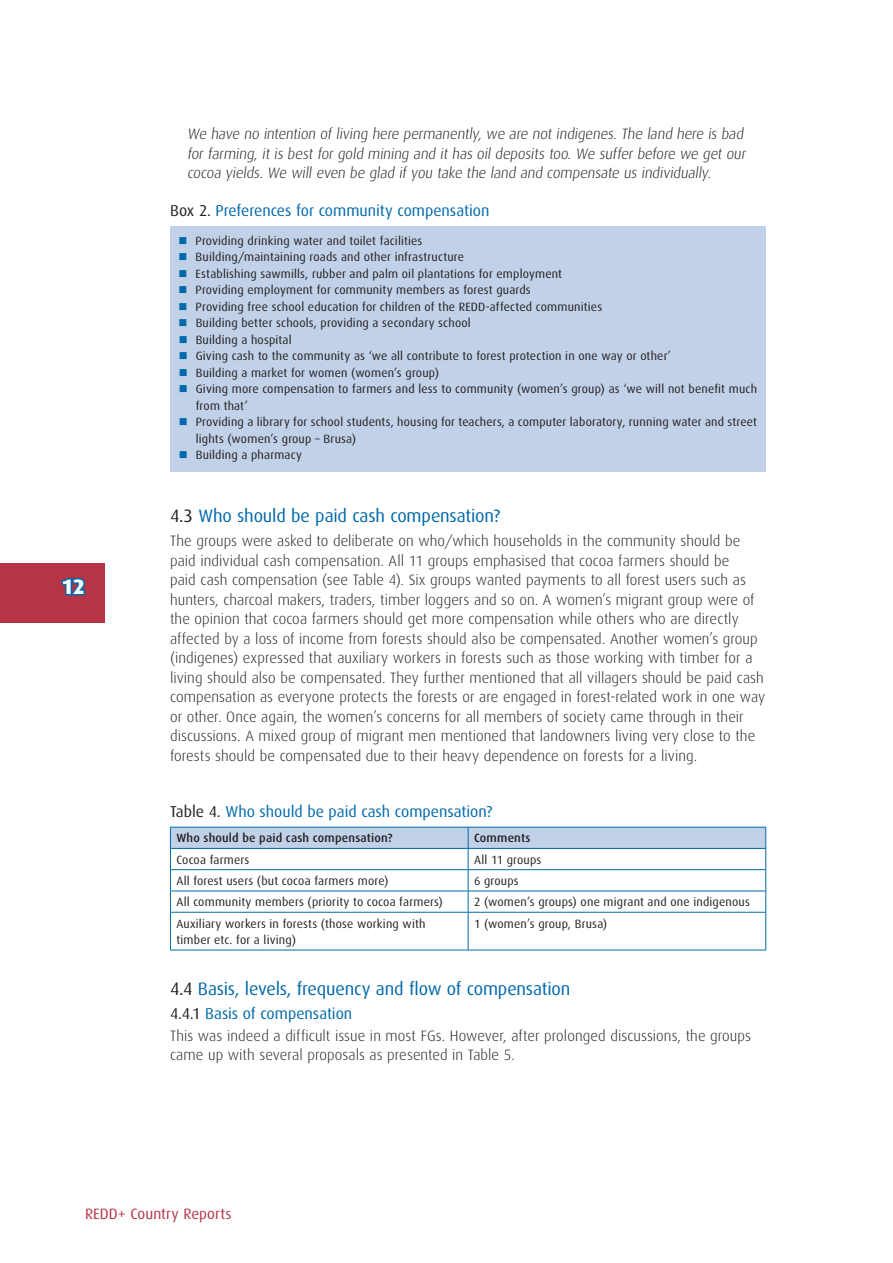
<style>
.page{position:relative;width:893px;height:1263px;background:#fff}
.page>*{position:absolute;margin:0;border:0;box-sizing:border-box;transform-origin:0 0}
.t1{font:800 21px "Dax";color:#fff}
.t2{font:18px "Dax";letter-spacing:-.01em;color:#0069aa}
.t3{font:15.75px "Dax";letter-spacing:-.005em;color:#0069aa}
.t4{font:300 15px/19.5px "Dax";letter-spacing:.005em;color:#231f20}
.t5{font:15px "Dax";letter-spacing:.01em;color:#b53547}
.t6{font:12px/16.5px "Dax";letter-spacing:.015em;color:#231f20}
.t7{font:500 12px "Dax";letter-spacing:.015em;color:#231f20}
.s1{color:#231f20}
.s2{color:#0069aa}
</style>
<div class="page">
<div style="left:0;top:564px;width:105px;height:59px;background:#b53547"></div>
<svg style="left:61px;top:577px;width:24px;height:19px"></svg>
<div style="left:170px;top:227px;width:595px;height:245px;background:#c1d1e8"></div>
<svg style="left:170px;top:827px;width:596px;height:85px"></svg>
<hr style="left:170px;top:912px;width:298px;height:1px;background:#0069aa">
<hr style="left:170px;top:913px;width:1px;height:37px;background:#0069aa">
<hr style="left:468px;top:912px;width:298px;height:1px;background:#0069aa">
<hr style="left:468px;top:913px;width:1px;height:37px;background:#0069aa">
<hr style="left:765px;top:913px;width:1px;height:37px;background:#0069aa">
<hr style="left:170px;top:950px;width:298px;height:1px;background:#0069aa">
<hr style="left:468px;top:950px;width:298px;height:1px;background:#0069aa">
<p class="t4" style="left:187px;top:124px;width:562px">We have no intention of living here permanently, we are not indigenes. The land here is bad for farming, it is best for gold mining and it has oil deposits too. We suffer before we get our cocoa yields. We will even be glad if you take the land and compensate us individually.</p>
<h1 class="t1" style="left:62px;top:574px;width:25px">12</h1>
<p class="t3" style="left:170px;top:202px;width:321px"><span class="s1">Box 2.</span> Preferences for community compensation</p>
<p class="t6" style="left:179px;top:232px;width:245px"><span class="s2">■</span> Providing drinking water and toilet facilities</p>
<p class="t6" style="left:179px;top:249px;width:287px"><span class="s2">■</span> Building/maintaining roads and other infrastructure</p>
<p class="t6" style="left:179px;top:265px;width:385px"><span class="s2">■</span> Establishing sawmills, rubber and palm oil plantations for employment</p>
<p class="t6" style="left:179px;top:282px;width:354px"><span class="s2">■</span> Providing employment for community members as forest guards</p>
<p class="t6" style="left:179px;top:298px;width:425px"><span class="s2">■</span> Providing free school education for children of the REDD-affected communities</p>
<p class="t6" style="left:179px;top:315px;width:294px"><span class="s2">■</span> Building better schools, providing a secondary school</p>
<p class="t6" style="left:179px;top:331px;width:115px"><span class="s2">■</span> Building a hospital</p>
<p class="t6" style="left:179px;top:348px;width:494px"><span class="s2">■</span> Giving cash to the community as ‘we all contribute to forest protection in one way or other’</p>
<p class="t6" style="left:179px;top:364px;width:262px"><span class="s2">■</span> Building a market for women (women’s group)</p>
<p class="t6" style="left:196px;top:381px;width:563px;text-indent:-17px"><span class="s2">■</span> Giving more compensation to farmers and less to community (women’s group) as ‘we will not benefit much from that’</p>
<p class="t6" style="left:196px;top:414px;width:563px;text-indent:-17px"><span class="s2">■</span> Providing a library for school students, housing for teachers, a computer laboratory, running water and street lights (women’s group – Brusa)</p>
<p class="t6" style="left:179px;top:447px;width:125px"><span class="s2">■</span> Building a pharmacy</p>
<p class="t2" style="left:170px;top:506px;width:332px"><span class="s1">4.3</span> Who should be paid cash compensation?</p>
<p class="t4" style="left:170px;top:531px;width:597px">The groups were asked to deliberate on who/which households in the community should be paid individual cash compensation. All 11 groups emphasised that cocoa farmers should be<br>paid cash compensation (see Table 4). Six groups wanted payments to all forest users such as hunters, charcoal makers, traders, timber loggers and so on. A women’s migrant group were of the opinion that cocoa farmers should get more compensation while others who are directly affected by a loss of income from forests should also be compensated. Another women’s group (indigenes) expressed that auxiliary workers in forests such as those working with timber for a living should also be compensated. They further mentioned that all villagers should be paid cash compensation as everyone protects the forests or are engaged in forest-related work in one way or other. Once again, the women’s concerns for all members of society came through in their discussions. A mixed group of migrant men mentioned that landowners living very close to the forests should be compensated due to their heavy dependence on forests for a living.</p>
<p class="t3" style="left:170px;top:803px;width:324px"><span class="s1">Table 4.</span> Who should be paid cash compensation?</p>
<p class="t7" style="left:176px;top:831px;width:218px">Who should be paid cash compensation?</p>
<p class="t7" style="left:474px;top:831px;width:58px">Comments</p>
<p class="t6" style="left:176px;top:851px;width:75px">Cocoa farmers</p>
<p class="t6" style="left:474px;top:851px;width:69px">All 11 groups</p>
<p class="t6" style="left:176px;top:873px;width:214px">All forest users (but cocoa farmers more)</p>
<p class="t6" style="left:474px;top:873px;width:46px">6 groups</p>
<p class="t6" style="left:176px;top:894px;width:268px">All community members (priority to cocoa farmers)</p>
<p class="t6" style="left:474px;top:894px;width:277px">2 (women’s groups) one migrant and one indigenous</p>
<p class="t6" style="left:176px;top:915px;width:250px">Auxiliary workers in forests (those working with timber etc. for a living)</p>
<p class="t6" style="left:474px;top:915px;width:135px">1 (women’s group, Brusa)</p>
<p class="t2" style="left:170px;top:979px;width:402px"><span class="s1">4.4</span> Basis, levels, frequency and flow of compensation</p>
<p class="t3" style="left:170px;top:1005px;width:184px"><span class="s1">4.4.1</span> Basis of compensation</p>
<p class="t4" style="left:170px;top:1026px;width:582px">This was indeed a difficult issue in most FGs. However, after prolonged discussions, the groups came up with several proposals as presented in Table 5.</p>
<p class="t5" style="left:85px;top:1206px;width:148px">REDD+ Country Reports</p>
</div>
